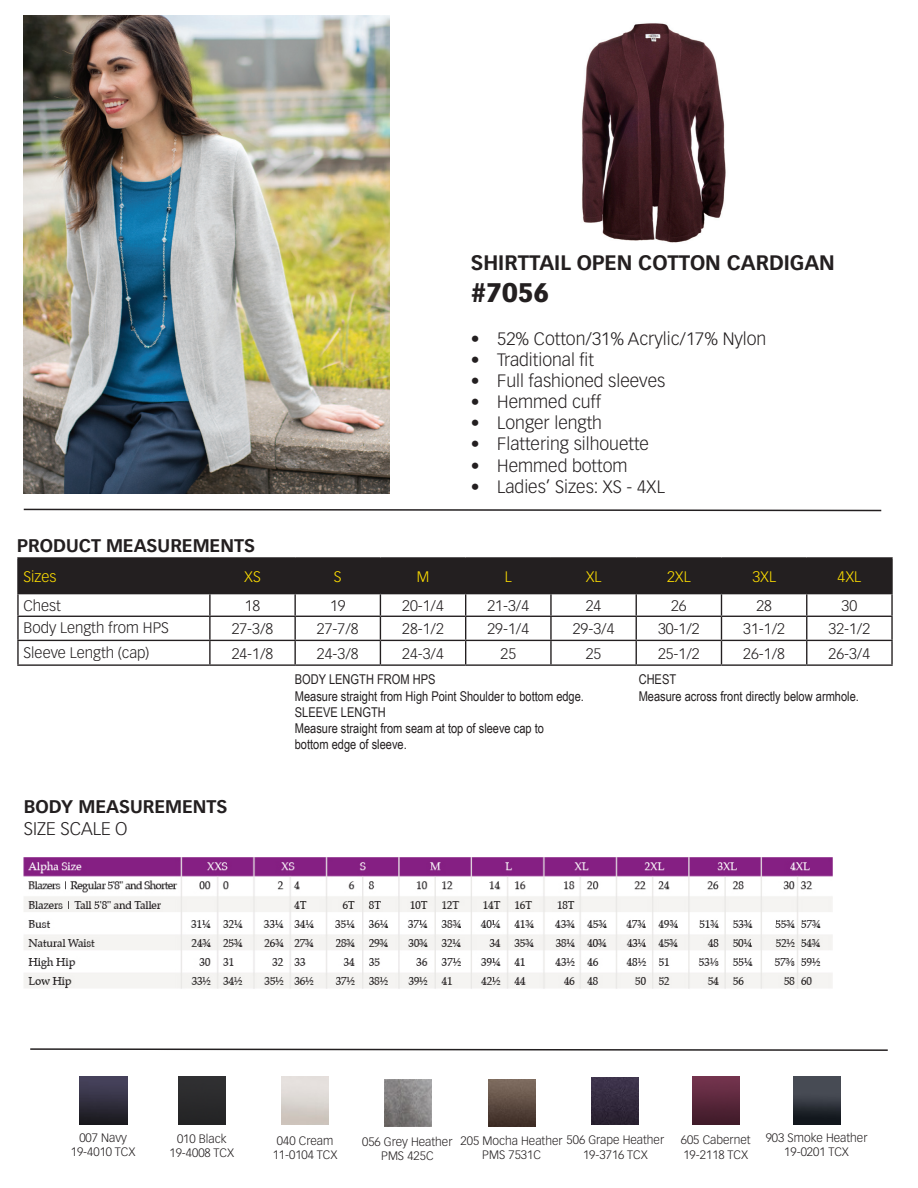
<style>
.page{position:relative;width:918px;height:1188px;background:#fff}
.page>*{position:absolute;margin:0;border:0;box-sizing:border-box;transform-origin:0 0}
.t1{font:900 26.4px "Vectora LT Pro";color:#231f20}
.t2{font:700 20.55px "Vectora LT Pro";color:#231f20}
.t3{font:700 18px "Vectora LT Pro";color:#231f20}
.t4{font:300 18px "Vectora LT Pro";color:#231f20}
.t5{font:300 17.55px "Vectora LT Pro";color:#231f20}
.t6{font:300 15px "Vectora LT Pro";color:#231f20}
.t7{font:300 15px "Vectora LT Pro";color:#ffdf01}
.t8{font:13.5px/16.2px "Arial Narrow";color:#231f20}
.t9{font:300 12px/14.4px "Vectora LT Pro";color:#231f20;text-align:center}
</style>
<div class="page">
<hr style="left:17px;top:557px;width:193px;height:2px;background:#231f20">
<hr style="left:17px;top:559px;width:2px;height:34px;background:#231f20">
<hr style="left:210px;top:557px;width:85px;height:2px;background:#231f20">
<hr style="left:295px;top:557px;width:85px;height:2px;background:#231f20">
<hr style="left:380px;top:557px;width:86px;height:2px;background:#231f20">
<hr style="left:466px;top:557px;width:85px;height:2px;background:#231f20">
<hr style="left:551px;top:557px;width:85px;height:2px;background:#231f20">
<hr style="left:636px;top:557px;width:85px;height:2px;background:#231f20">
<hr style="left:721px;top:557px;width:86px;height:2px;background:#231f20">
<hr style="left:807px;top:557px;width:86px;height:2px;background:#231f20">
<hr style="left:891px;top:559px;width:2px;height:34px;background:#231f20">
<hr style="left:17px;top:593px;width:193px;height:1px;background:#231f20">
<hr style="left:17px;top:594px;width:2px;height:22px;background:#231f20">
<hr style="left:807px;top:593px;width:86px;height:1px;background:#231f20">
<hr style="left:891px;top:594px;width:2px;height:22px;background:#231f20">
<hr style="left:17px;top:616px;width:193px;height:1px;background:#231f20">
<hr style="left:17px;top:617px;width:2px;height:23px;background:#231f20">
<hr style="left:807px;top:616px;width:86px;height:1px;background:#231f20">
<hr style="left:891px;top:617px;width:2px;height:23px;background:#231f20">
<hr style="left:17px;top:640px;width:193px;height:1px;background:#231f20">
<hr style="left:17px;top:641px;width:2px;height:23px;background:#231f20">
<hr style="left:807px;top:640px;width:86px;height:1px;background:#231f20">
<svg style="left:18px;top:559px;width:874px;height:105px"></svg>
<hr style="left:891px;top:641px;width:2px;height:23px;background:#231f20">
<hr style="left:17px;top:664px;width:193px;height:2px;background:#231f20">
<hr style="left:210px;top:664px;width:85px;height:2px;background:#231f20">
<hr style="left:295px;top:664px;width:85px;height:2px;background:#231f20">
<hr style="left:380px;top:664px;width:86px;height:2px;background:#231f20">
<hr style="left:466px;top:664px;width:85px;height:2px;background:#231f20">
<hr style="left:551px;top:664px;width:85px;height:2px;background:#231f20">
<hr style="left:636px;top:664px;width:85px;height:2px;background:#231f20">
<hr style="left:721px;top:664px;width:86px;height:2px;background:#231f20">
<hr style="left:807px;top:664px;width:86px;height:2px;background:#231f20">
<svg style="left:23px;top:508px;width:859px;height:4px"></svg>
<svg style="left:30px;top:1048px;width:858px;height:3px"></svg>
<div style="left:178px;top:1077px;width:47px;height:47px;background:#2a2a2c"></div>
<img style="left:582px;top:23px;width:144px;height:220px">
<img style="left:80px;top:1077px;width:47px;height:47px">
<img style="left:385px;top:1079px;width:47px;height:48px">
<img style="left:488px;top:1079px;width:47px;height:48px">
<img style="left:24px;top:15px;width:366px;height:479px">
<img style="left:793px;top:1077px;width:47px;height:47px">
<img style="left:692px;top:1077px;width:47px;height:47px">
<img style="left:591px;top:1077px;width:48px;height:47px">
<img style="left:24px;top:858px;width:809px;height:131px">
<h3 class="t3" style="left:17px;top:534px;width:239px">PRODUCT MEASUREMENTS</h3>
<h2 class="t2" style="left:471px;top:250px;width:365px">SHIRTTAIL OPEN COTTON CARDIGAN</h2>
<h1 class="t1" style="left:471px;top:276px;width:80px">#7056</h1>
<p class="t5" style="left:471px;top:328px;width:297px">• 52% Cotton/31% Acrylic/17% Nylon</p>
<p class="t5" style="left:471px;top:349px;width:125px">• Traditional fit</p>
<p class="t5" style="left:471px;top:370px;width:196px">• Full fashioned sleeves</p>
<p class="t5" style="left:471px;top:391px;width:132px">• Hemmed cuff</p>
<p class="t5" style="left:471px;top:412px;width:133px">• Longer length</p>
<p class="t5" style="left:471px;top:434px;width:180px">• Flattering silhouette</p>
<p class="t5" style="left:471px;top:455px;width:158px">• Hemmed bottom</p>
<p class="t5" style="left:471px;top:476px;width:195px">• Ladies’ Sizes: XS - 4XL</p>
<p class="t7" style="left:23px;top:567px;width:35px">Sizes</p>
<p class="t7" style="left:244px;top:567px;width:18px">XS</p>
<p class="t7" style="left:334px;top:567px;width:9px">S</p>
<p class="t7" style="left:417px;top:567px;width:14px">M</p>
<p class="t7" style="left:505px;top:567px;width:8px">L</p>
<p class="t7" style="left:586px;top:567px;width:17px">XL</p>
<p class="t7" style="left:667px;top:567px;width:25px">2XL</p>
<p class="t7" style="left:752px;top:567px;width:25px">3XL</p>
<p class="t7" style="left:838px;top:567px;width:25px">4XL</p>
<p class="t6" style="left:23px;top:596px;width:39px">Chest</p>
<p class="t6" style="left:245px;top:596px;width:17px">18</p>
<p class="t6" style="left:330px;top:596px;width:17px">19</p>
<p class="t6" style="left:402px;top:596px;width:43px">20-1/4</p>
<p class="t6" style="left:487px;top:596px;width:43px">21-3/4</p>
<p class="t6" style="left:586px;top:596px;width:17px">24</p>
<p class="t6" style="left:671px;top:596px;width:17px">26</p>
<p class="t6" style="left:756px;top:596px;width:17px">28</p>
<p class="t6" style="left:842px;top:596px;width:17px">30</p>
<p class="t6" style="left:23px;top:619px;width:147px">Body Length from HPS</p>
<p class="t6" style="left:232px;top:620px;width:43px">27-3/8</p>
<p class="t6" style="left:317px;top:620px;width:43px">27-7/8</p>
<p class="t6" style="left:402px;top:620px;width:43px">28-1/2</p>
<p class="t6" style="left:487px;top:620px;width:43px">29-1/4</p>
<p class="t6" style="left:573px;top:620px;width:43px">29-3/4</p>
<p class="t6" style="left:658px;top:620px;width:43px">30-1/2</p>
<p class="t6" style="left:743px;top:620px;width:43px">31-1/2</p>
<p class="t6" style="left:829px;top:620px;width:43px">32-1/2</p>
<p class="t6" style="left:23px;top:643px;width:127px">Sleeve Length (cap)</p>
<p class="t6" style="left:232px;top:644px;width:43px">24-1/8</p>
<p class="t6" style="left:317px;top:644px;width:43px">24-3/8</p>
<p class="t6" style="left:402px;top:644px;width:43px">24-3/4</p>
<p class="t6" style="left:501px;top:644px;width:17px">25</p>
<p class="t6" style="left:586px;top:644px;width:17px">25</p>
<p class="t6" style="left:658px;top:644px;width:43px">25-1/2</p>
<p class="t6" style="left:743px;top:644px;width:43px">26-1/8</p>
<p class="t6" style="left:829px;top:644px;width:43px">26-3/4</p>
<h3 class="t3" style="left:24px;top:796px;width:205px">BODY MEASUREMENTS</h3>
<h3 class="t4" style="left:24px;top:817px;width:105px">SIZE SCALE O</h3>
<p class="t8" style="left:295px;top:671px;width:291px">BODY LENGTH FROM HPS<br>Measure straight from High Point Shoulder to bottom edge.<br>SLEEVE LENGTH<br>Measure straight from seam at top of sleeve cap to<br>bottom edge of sleeve.</p>
<p class="t8" style="left:639px;top:671px;width:222px">CHEST<br>Measure across front directly below armhole.</p>
<p class="t9" style="left:71px;top:1130px;width:66px">007 Navy<br>19-4010 TCX</p>
<p class="t9" style="left:273px;top:1133px;width:66px">040 Cream<br>11-0104 TCX</p>
<p class="t9" style="left:362px;top:1134px;width:92px">056 Grey Heather<br>PMS 425C</p>
<p class="t9" style="left:482px;top:1133px;width:184px;text-align:left;text-indent:-22px">205 Mocha Heather 506 Grape Heather<br>PMS 7531C</p>
<p class="t9" style="left:169px;top:1132px;width:66px">010 Black<br>19-4008 TCX</p>
<p class="t9" style="left:583px;top:1147px;width:66px">19-3716 TCX</p>
<p class="t9" style="left:681px;top:1133px;width:71px;text-align:left">605 Cabernet<br>19-2118 TCX</p>
<p class="t9" style="left:766px;top:1130px;width:103px">903 Smoke Heather<br>19-0201 TCX</p>
</div>
